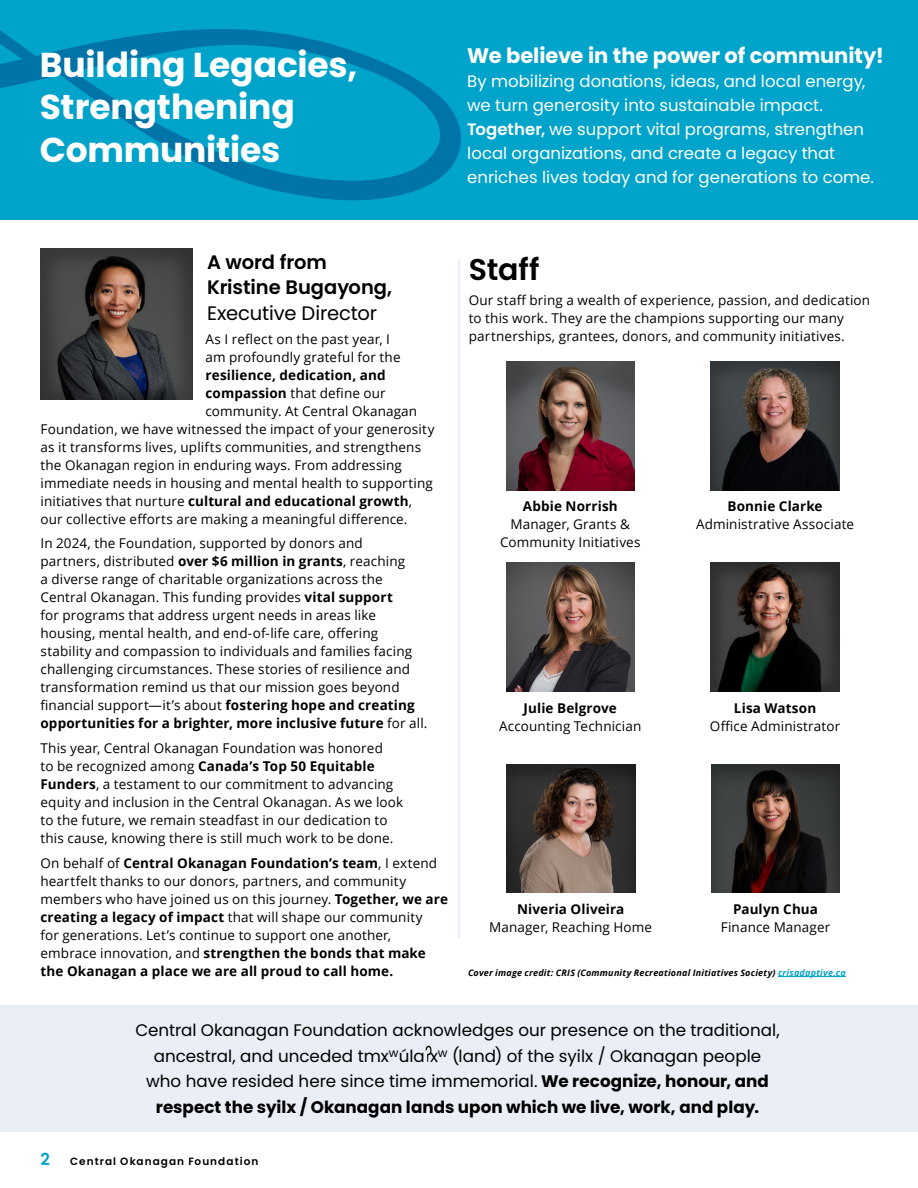
<style>
.page{position:relative;width:918px;height:1188px;background:#fff}
.page>*{position:absolute;margin:0;border:0;box-sizing:border-box;transform-origin:0 0}
.t1{font:700 34.5px/42.8px "Poppins";letter-spacing:-.005em;color:#fff}
.t2{font:600 30px "Poppins";color:#000}
.t3{font:700 21px "Poppins";letter-spacing:-.005em;color:#fff}
.t4{font:600 19.5px/25.5px "Poppins";letter-spacing:-.005em;color:#000}
.t5{font:19.5px "Poppins";letter-spacing:-.01em;color:#000}
.t6{font:16.8px/25.5px "Poppins";color:#000;text-align:center}
.t7{font:16.5px/24px "Poppins";color:#fff}
.t8{font:13.5px/18px "Open Sans";letter-spacing:.01em;color:#000}
.t9{font:700 13.5px "Open Sans";letter-spacing:.01em;color:#000}
.t10{font:600 10.5px "Poppins";letter-spacing:.1em;color:#000}
.t11{font:italic 700 9px "Open Sans";letter-spacing:.025em;color:#000}
.s1{font-weight:600}
.s2{font-weight:700}
.s3{font-weight:400}
.s4{color:#00a3c9}
.s5{font-size:16.5px;color:#00a3c9}
</style>
<div class="page">
<div style="left:0;top:1005px;width:918px;height:127px;background:#eaeef6"></div>
<img style="left:40px;top:248px;width:152px;height:152px">
<img style="left:506px;top:563px;width:129px;height:128px">
<img style="left:506px;top:362px;width:129px;height:128px">
<img style="left:507px;top:764px;width:128px;height:129px">
<img style="left:711px;top:362px;width:128px;height:128px">
<img style="left:711px;top:563px;width:128px;height:128px">
<img style="left:711px;top:764px;width:129px;height:129px">
<hr style="left:458px;top:259px;width:2px;height:679px;background:#eaeef6">
<div style="left:0;top:0;width:918px;height:220px;background:#00a3c9"></div>
<svg style="left:0;top:29px;width:461px;height:172px"></svg>
<svg style="left:426px;top:1046px;width:5px;height:16px"></svg>
<hr style="left:778px;top:976px;width:68px;height:1px;background:#00a3c9">
<h1 class="t1" style="left:40px;top:43px;width:319px">Building Legacies,<br>Strengthening<br>Communities</h1>
<h3 class="t3" style="left:467px;top:43px;width:418px">We believe in the power of community!</h3>
<p class="t7" style="left:467px;top:69px;width:408px">By mobilizing donations, ideas, and local energy, we turn generosity into sustainable impact.<br><span class="s1">Together,</span> we support vital programs, strengthen local organizations, and create a legacy that enriches lives today and for generations to come.</p>
<h3 class="t4" style="left:207px;top:249px;width:187px">A word from<br>Kristine Bugayong,</h3>
<h3 class="t5" style="left:207px;top:302px;width:172px">Executive Director</h3>
<p class="t8" style="left:206px;top:329px;width:197px">As I reflect on the past year, I am profoundly grateful for the</p>
<p class="t9" style="left:206px;top:365px;width:182px">resilience, dedication, and</p>
<p class="t8" style="left:206px;top:383px;width:182px"><span class="s2">compassion</span> that define our</p>
<p class="t8" style="left:206px;top:401px;width:213px">community. At Central Okanagan</p>
<p class="t8" style="left:41px;top:419px;width:395px">Foundation, we have witnessed the impact of your generosity</p>
<p class="t8" style="left:41px;top:437px;width:382px">as it transforms lives, uplifts communities, and strengthens</p>
<p class="t8" style="left:41px;top:455px;width:363px">the Okanagan region in enduring ways. From addressing</p>
<p class="t8" style="left:41px;top:473px;width:394px">immediate needs in housing and mental health to supporting</p>
<p class="t9" style="left:41px;top:491px;width:373px"><span class="s3">initiatives that nurture</span> cultural and educational growth<span class="s3">,</span></p>
<p class="t8" style="left:41px;top:509px;width:369px">our collective efforts are making a meaningful difference.</p>
<p class="t8" style="left:41px;top:534px;width:389px">In 2024, the Foundation, supported by donors and<br>partners, distributed <span class="s2">over $6 million in grants</span>, reaching<br>a diverse range of charitable organizations across the Central Okanagan. This funding provides <span class="s2">vital support<br></span>for programs that address urgent needs in areas like housing, mental health, and end-of-life care, offering stability and compassion to individuals and families facing challenging circumstances. These stories of resilience and transformation remind us that our mission goes beyond financial support—it’s about <span class="s2">fostering hope and creating opportunities for a brighter, more inclusive future</span> for all.</p>
<p class="t8" style="left:41px;top:739px;width:364px">This year, Central Okanagan Foundation was honored<br>to be recognized among <span class="s2">Canada’s Top 50 Equitable Funders</span>, a testament to our commitment to advancing equity and inclusion in the Central Okanagan. As we look to the future, we remain steadfast in our dedication to this cause, knowing there is still much work to be done.</p>
<p class="t8" style="left:41px;top:854px;width:409px">On behalf of <span class="s2">Central Okanagan Foundation’s team</span>, I extend heartfelt thanks to our donors, partners, and community members who have joined us on this journey. <span class="s2">Together, we are creating a legacy of impact</span> that will shape our community<br>for generations. Let’s continue to support one another, embrace innovation, and <span class="s2">strengthen the bonds that make the Okanagan a place we are all proud to call home.</span></p>
<h2 class="t2" style="left:469px;top:252px;width:72px">Staff</h2>
<p class="t8" style="left:469px;top:290px;width:403px">Our staff bring a wealth of experience, passion, and dedication to this work. They are the champions supporting our many partnerships, grantees, donors, and community initiatives.</p>
<p class="t9" style="left:523px;top:497px;width:96px">Abbie Norrish</p>
<p class="t8" style="left:500px;top:515px;width:142px;text-align:center">Manager, Grants &amp;<br>Community Initiatives</p>
<p class="t9" style="left:728px;top:497px;width:97px">Bonnie Clarke</p>
<p class="t8" style="left:696px;top:515px;width:160px">Administrative Associate</p>
<p class="t9" style="left:524px;top:698px;width:95px">Julie Belgrove</p>
<p class="t8" style="left:499px;top:716px;width:144px">Accounting Technician</p>
<p class="t9" style="left:734px;top:698px;width:84px">Lisa Watson</p>
<p class="t8" style="left:710px;top:716px;width:132px">Office Administrator</p>
<p class="t9" style="left:517px;top:899px;width:109px">Niveria Oliveira</p>
<p class="t8" style="left:489px;top:918px;width:164px">Manager, Reaching Home</p>
<p class="t9" style="left:733px;top:899px;width:87px">Paulyn Chua</p>
<p class="t8" style="left:721px;top:918px;width:111px">Finance Manager</p>
<p class="t11" style="left:468px;top:966px;width:379px">Cover image credit: CRIS (Community Recreational Initiatives Society) <span class="s4">crisadaptive.ca</span></p>
<p class="t6" style="left:135px;top:1018px;width:646px">Central Okanagan Foundation acknowledges our presence on the traditional, ancestral, and unceded tmx<sup>w</sup>úla x<sup>w</sup> (land) of the syilx / Okanagan people who have resided here since time immemorial. <span class="s2">We recognize, honour, and respect the syilx / Okanagan lands upon which we live, work, and play.</span></p>
<p class="t10" style="left:40px;top:1155px;width:219px"><span class="s5">2</span> Central Okanagan Foundation</p>
</div>
